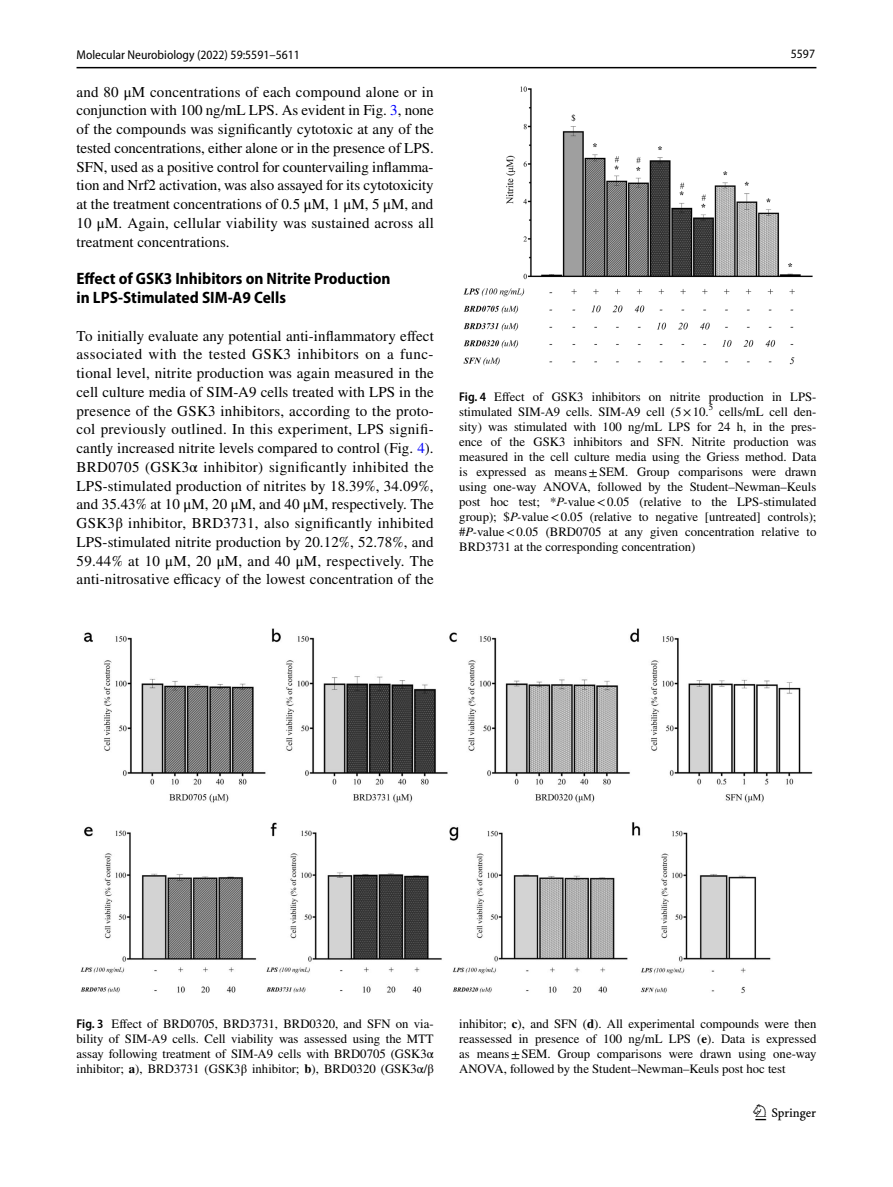
<style>
.page{position:relative;width:893px;height:1187px;background:#fff}
.page>*{position:absolute;margin:0;border:0;box-sizing:border-box;transform-origin:0 0}
.t1{font:22.5px "Springnew Regular 3";color:#000}
.t2{font:700 semi-condensed 16.5px/18.8px "Myriad Pro";color:#000}
.t3{font:15px/18.8px "STIX";letter-spacing:.01em;color:#000;text-align:justify}
.t4{font:12.75px/15px "STIX";color:#000;text-align:justify}
.t5{font:semi-condensed 12.75px "Myriad Pro";color:#000}
.t6{font:12.75px "Myriad Pro Semi Cn 3";color:#000}
.s1{color:#00f}
.s2{font-family:"Myriad Pro";font-weight:600;font-stretch:semi-condensed}
.s3{font-style:italic}
.s4{font-weight:700}
</style>
<div class="page">
<hr style="left:77px;top:67px;width:739px;height:1px;background:#000">
<img style="left:81px;top:628px;width:731px;height:365px">
<img style="left:463px;top:87px;width:349px;height:278px">
<p class="t5" style="left:77px;top:48px;width:225px">Molecular Neurobiology (2022) 59:5591–5611</p>
<p class="t3" style="left:77px;top:83px;width:359px">and 80 μM concentrations of each compound alone or in conjunction with 100 ng/mL LPS. As evident in Fig. <span class="s1">3</span>, none of the compounds was significantly cytotoxic at any of the tested concentrations, either alone or in the presence of LPS.<br>SFN, used as a positive control for countervailing inflamma&shy;tion and Nrf2 activation, was also assayed for its cytotoxicity at the treatment concentrations of 0.5 μM, 1 μM, 5 μM, and 10 μM. Again, cellular viability was sustained across all treatment concentrations.</p>
<p class="t2" style="left:77px;top:269px;width:316px">Effect of GSK3 Inhibitors on Nitrite Production in LPS‑Stimulated SIM‑A9 Cells</p>
<p class="t3" style="left:77px;top:327px;width:359px">To initially evaluate any potential anti-inflammatory effect associated with the tested GSK3 inhibitors on a func&shy;tional level, nitrite production was again measured in the cell culture media of SIM-A9 cells treated with LPS in the presence of the GSK3 inhibitors, according to the proto&shy;col previously outlined. In this experiment, LPS signifi&shy;cantly increased nitrite levels compared to control (Fig. <span class="s1">4</span>).<br>BRD0705 (GSK3α inhibitor) significantly inhibited the LPS-stimulated production of nitrites by 18.39%, 34.09%, and 35.43% at 10 μM, 20 μM, and 40 μM, respectively. The GSK3β inhibitor, BRD3731, also significantly inhibited LPS-stimulated nitrite production by 20.12%, 52.78%, and 59.44% at 10 μM, 20 μM, and 40 μM, respectively. The anti-nitrosative efficacy of the lowest concentration of the</p>
<p class="t6" style="left:791px;top:47px;width:26px">5597</p>
<p class="t4" style="left:459px;top:389px;width:359px"><span class="s2">Fig. 4</span> Effect of GSK3 inhibitors on nitrite production in LPS&shy;stimulated SIM-A9 cells. SIM-A9 cell (5×10.<sup>5</sup> cells/mL cell den&shy;sity) was stimulated with 100 ng/mL LPS for 24 h, in the pres&shy;ence of the GSK3 inhibitors and SFN. Nitrite production was measured in the cell culture media using the Griess method. Data is expressed as means±SEM. Group comparisons were drawn using one-way ANOVA, followed by the Student–Newman–Keuls post hoc test; *<span class="s3">P-</span>value&lt;0.05 (relative to the LPS-stimulated group); $<span class="s3">P-</span>value&lt;0.05 (relative to negative [untreated] controls); #<span class="s3">P-</span>value&lt;0.05 (BRD0705 at any given concentration relative to BRD3731 at the corresponding concentration)</p>
<p class="t4" style="left:77px;top:1017px;width:359px"><span class="s2">Fig. 3</span> Effect of BRD0705, BRD3731, BRD0320, and SFN on via&shy;bility of SIM-A9 cells. Cell viability was assessed using the MTT assay following treatment of SIM-A9 cells with BRD0705 (GSK3α inhibitor; <span class="s4">a</span>), BRD3731 (GSK3β inhibitor; <span class="s4">b</span>), BRD0320 (GSK3α/β</p>
<p class="t4" style="left:459px;top:1017px;width:359px">inhibitor; <span class="s4">c</span>), and SFN (<span class="s4">d</span>). All experimental compounds were then reassessed in presence of 100 ng/mL LPS (<span class="s4">e</span>). Data is expressed as means±SEM. Group comparisons were drawn using one-way ANOVA, followed by the Student–Newman–Keuls post hoc test</p>
<h1 class="t1" style="left:755px;top:1104px;width:62px">1 3</h1>
</div>
